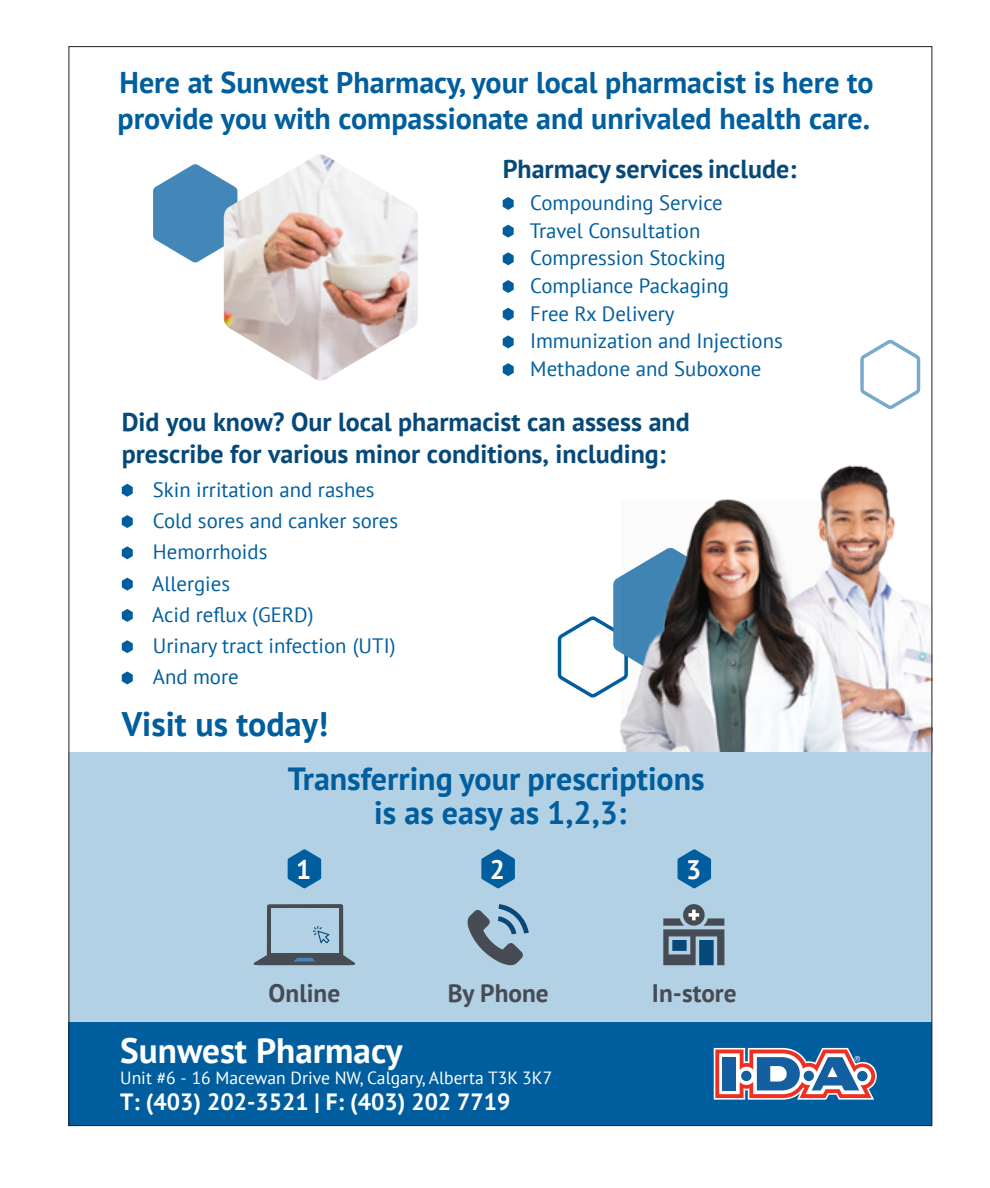
<style>
.page{position:relative;width:990px;height:1188px;background:#fff}
.page>*{position:absolute;margin:0;border:0;box-sizing:border-box;transform-origin:0 0}
.t1{font:700 35.2px "PT Sans";color:#fff}
.t2{font:700 34px "PT Sans";color:#005e9e}
.t3{font:700 32px/34.4px "PT Sans";color:#005e9e;text-align:center}
.t4{font:700 30px/36px "PT Sans";color:#005e9e}
.t5{font:700 26.8px "PT Sans";color:#fff}
.t6{font:700 26px/31.2px "PT Sans";color:#064979}
.t7{font:700 25.2px "PT Sans";color:#464b54}
.t8{font:700 23.4px "PT Sans";color:#fff}
.t9{font:20.8px/27.6px "PT Sans";color:#005e9e}
.t10{font:17.6px "PT Sans";color:#fff}
</style>
<div class="page">
<svg style="left:557px;top:616px;width:53px;height:82px"></svg>
<img style="left:820px;top:465px;width:110px;height:288px">
<svg style="left:848px;top:501px;width:10px;height:252px"></svg>
<img style="left:610px;top:494px;width:238px;height:259px">
<div style="left:68px;top:753px;width:864px;height:282px;background:#b3d1e4"></div>
<div style="left:68px;top:1022px;width:864px;height:104px;background:#005e9e"></div>
<svg style="left:714px;top:1048px;width:163px;height:52px;background:#948ba4"></svg>
<svg style="left:288px;top:849px;width:33px;height:40px"></svg>
<svg style="left:254px;top:904px;width:101px;height:61px"></svg>
<svg style="left:481px;top:849px;width:34px;height:40px"></svg>
<svg style="left:467px;top:904px;width:62px;height:61px"></svg>
<svg style="left:678px;top:849px;width:33px;height:40px"></svg>
<svg style="left:663px;top:904px;width:61px;height:61px"></svg>
<svg style="left:153px;top:164px;width:71px;height:99px"></svg>
<img style="left:224px;top:154px;width:194px;height:227px">
<svg style="left:503px;top:197px;width:11px;height:13px"></svg>
<svg style="left:503px;top:225px;width:11px;height:13px"></svg>
<svg style="left:503px;top:252px;width:11px;height:13px"></svg>
<svg style="left:503px;top:280px;width:11px;height:13px"></svg>
<svg style="left:503px;top:308px;width:11px;height:13px"></svg>
<svg style="left:503px;top:335px;width:11px;height:13px"></svg>
<svg style="left:503px;top:363px;width:11px;height:13px"></svg>
<svg style="left:860px;top:339px;width:61px;height:71px"></svg>
<svg style="left:122px;top:484px;width:11px;height:13px"></svg>
<svg style="left:122px;top:515px;width:11px;height:13px"></svg>
<svg style="left:122px;top:546px;width:11px;height:13px"></svg>
<svg style="left:122px;top:578px;width:11px;height:13px"></svg>
<svg style="left:122px;top:609px;width:11px;height:13px"></svg>
<svg style="left:122px;top:640px;width:11px;height:13px"></svg>
<svg style="left:122px;top:671px;width:11px;height:13px"></svg>
<h3 class="t4" style="left:118px;top:64px;width:758px">Here at Sunwest Pharmacy, your local pharmacist is here to provide you with compassionate and unrivaled health care.</h3>
<p class="t6" style="left:503px;top:153px;width:295px">Pharmacy services include:</p>
<p class="t9" style="left:530px;top:188px;width:255px">Compounding Service<br>Travel Consultation<br>Compression Stocking<br>Compliance Packaging<br>Free Rx Delivery<br>Immunization and Injections<br>Methadone and Suboxone</p>
<p class="t6" style="left:122px;top:406px;width:569px">Did you know? Our local pharmacist can assess and prescribe for various minor conditions, including:</p>
<p class="t9" style="left:152px;top:473px;width:248px;line-height:31.2px">Skin irritation and rashes<br>Cold sores and canker sores<br>Hemorrhoids<br>Allergies<br>Acid reflux (GERD)<br>Urinary tract infection (UTI)<br>And more</p>
<h2 class="t2" style="left:122px;top:702px;width:208px">Visit us today!</h2>
<h3 class="t3" style="left:288px;top:761px;width:418px">Transferring your prescriptions is as easy as 1,2,3:</h3>
<p class="t5" style="left:296px;top:852px;width:17px">1</p>
<p class="t5" style="left:490px;top:852px;width:17px">2</p>
<p class="t5" style="left:686px;top:852px;width:17px">3</p>
<p class="t7" style="left:269px;top:977px;width:73px">Online</p>
<p class="t7" style="left:448px;top:977px;width:102px">By Phone</p>
<p class="t7" style="left:652px;top:977px;width:86px">In-store</p>
<h1 class="t1" style="left:120px;top:1027px;width:284px">Sunwest Pharmacy</h1>
<p class="t10" style="left:120px;top:1067px;width:434px">Unit #6 - 16 Macewan Drive NW, Calgary, Alberta T3K 3K7</p>
<p class="t8" style="left:120px;top:1086px;width:392px">T: (403) 202-3521 | F: (403) 202 7719</p>
</div>
